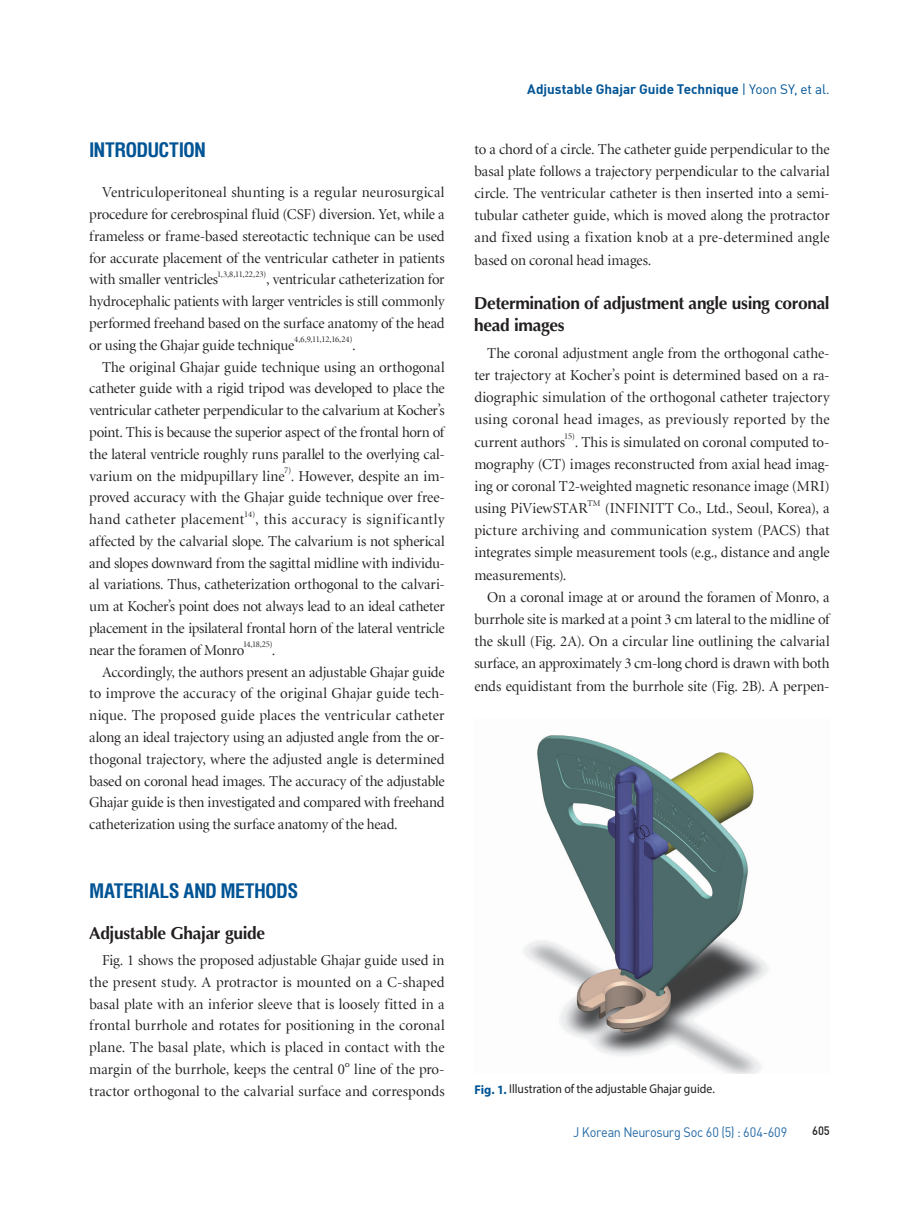
<style>
.page{position:relative;width:919px;height:1217px;background:#fff}
.page>*{position:absolute;margin:0;border:0;box-sizing:border-box;transform-origin:0 0}
.큰타이틀{font:700 condensed 19.5px "Helvetica";letter-spacing:-.04em;color:#005495}
.작은타이틀{font:700 17.25px/22.2px "Optima";letter-spacing:-.02em;color:#231f20}
.본문_영문_-s{font:15px/21.8px "Minion LT Display";letter-spacing:-.005em;color:#231f20;text-align:justify}
.t1{font:700 13.5px "DIN";letter-spacing:-.005em;color:#005495}
.t2{font:13.5px "DIN";letter-spacing:-.015em;color:#2369a5;scale:.93 1}
.표와그림제목-s{font:12.75px "Myriad Pro";color:#231f20;scale:.92 1}
.t3{font:12px "Dinmed";color:#231f20;scale:.93 1}
.본문_영문_-s-2{font:8.7px "Minion LT Display";letter-spacing:-.02em;color:#231f20}
.s1{font-weight:400}
.s2{font-weight:700;color:#005495}
</style>
<div class="page">
<img style="left:523px;top:735px;width:246px;height:338px">
<p class="큰타이틀" style="left:89px;top:137px;width:119px">INTRODUCTION</p>
<p class="본문_영문_-s" style="left:89px;top:182px;width:357px;text-indent:13px">Ventriculoperitoneal shunting is a regular neurosurgical procedure for cerebrospinal fluid (CSF) diversion. Yet, while a frameless or frame-based stereotactic technique can be used for accurate placement of the ventricular catheter in patients with smaller ventricles</p>
<p class="본문_영문_-s-2" style="left:217px;top:270px;width:51px">1,3,8,11,22,23)</p>
<p class="본문_영문_-s" style="left:89px;top:269px;width:357px;text-indent:177px">, ventricular catheterization for hydrocephalic patients with larger ventricles is still commonly performed freehand based on the surface anatomy of the head or using the Ghajar guide technique</p>
<p class="본문_영문_-s-2" style="left:294px;top:335px;width:60px">4,6,9,11,12,16,24)</p>
<p class="본문_영문_-s" style="left:352px;top:334px;width:5px">.</p>
<p class="본문_영문_-s" style="left:89px;top:356px;width:357px;text-indent:13px">The original Ghajar guide technique using an orthogonal catheter guide with a rigid tripod was developed to place the ventricular catheter perpendicular to the calvarium at Kocher’s point. This is because the superior aspect of the frontal horn of the lateral ventricle roughly runs parallel to the overlying cal&shy;varium on the midpupillary line . However, despite an im-</p>
<p class="본문_영문_-s-2" style="left:284px;top:466px;width:9px">7)</p>
<p class="본문_영문_-s" style="left:89px;top:487px;width:357px">proved accuracy with the Ghajar guide technique over free&shy;hand catheter placement</p>
<p class="본문_영문_-s-2" style="left:244px;top:509px;width:13px">14)</p>
<p class="본문_영문_-s" style="left:89px;top:509px;width:357px;text-indent:166px">, this accuracy is significantly affected by the calvarial slope. The calvarium is not spherical and slopes downward from the sagittal midline with individu&shy;al variations. Thus, catheterization orthogonal to the calvari&shy;um at Kocher’s point does not always lead to an ideal catheter placement in the ipsilateral frontal horn of the lateral ventricle near the foramen of Monro</p>
<p class="본문_영문_-s-2" style="left:243px;top:640px;width:31px">14,18,25)</p>
<p class="본문_영문_-s" style="left:272px;top:639px;width:5px">.</p>
<p class="본문_영문_-s" style="left:89px;top:661px;width:357px;text-indent:13px">Accordingly, the authors present an adjustable Ghajar guide to improve the accuracy of the original Ghajar guide tech&shy;nique. The proposed guide places the ventricular catheter along an ideal trajectory using an adjusted angle from the or&shy;thogonal trajectory, where the adjusted angle is determined based on coronal head images. The accuracy of the adjustable Ghajar guide is then investigated and compared with freehand catheterization using the surface anatomy of the head.</p>
<p class="큰타이틀" style="left:89px;top:878px;width:211px">MATERIALS AND METHODS</p>
<p class="작은타이틀" style="left:89px;top:922px;width:177px">Adjustable Ghajar guide</p>
<p class="본문_영문_-s" style="left:89px;top:949px;width:357px;text-indent:13px">Fig. 1 shows the proposed adjustable Ghajar guide used in the present study. A protractor is mounted on a C-shaped basal plate with an inferior sleeve that is loosely fitted in a frontal burrhole and rotates for positioning in the coronal plane. The basal plate, which is placed in contact with the margin of the burrhole, keeps the central 0° line of the pro&shy;tractor orthogonal to the calvarial surface and corresponds</p>
<p class="t1" style="left:527px;top:80px;width:304px">Adjustable Ghajar Guide Technique <span class="s1">| Yoon SY, et al.</span></p>
<p class="본문_영문_-s" style="left:474px;top:138px;width:357px;line-height:22.2px">to a chord of a circle. The catheter guide perpendicular to the basal plate follows a trajectory perpendicular to the calvarial circle. The ventricular catheter is then inserted into a semi&shy;tubular catheter guide, which is moved along the protractor and fixed using a fixation knob at a pre-determined angle based on coronal head images.</p>
<p class="작은타이틀" style="left:474px;top:292px;width:357px">Determination of adjustment angle using coronal head images</p>
<p class="본문_영문_-s" style="left:474px;top:342px;width:357px;line-height:22.2px;text-indent:13px">The coronal adjustment angle from the orthogonal cathe&shy;ter trajectory at Kocher’s point is determined based on a ra&shy;diographic simulation of the orthogonal catheter trajectory using coronal head images, as previously reported by the current authors</p>
<p class="본문_영문_-s-2" style="left:564px;top:432px;width:12px">15)</p>
<p class="본문_영문_-s" style="left:474px;top:431px;width:357px;line-height:22.2px;text-indent:100px">. This is simulated on coronal computed to&shy;mography (CT) images reconstructed from axial head imag&shy;ing or coronal T2-weighted magnetic resonance image (MRI) using PiViewSTAR</p>
<p class="본문_영문_-s-2" style="left:587px;top:498px;width:15px">TM</p>
<p class="본문_영문_-s" style="left:474px;top:497px;width:357px;line-height:22.2px;text-indent:130px">(INFINITT Co., Ltd., Seoul, Korea), a picture archiving and communication system (PACS) that integrates simple measurement tools (e.g., distance and angle measurements).</p>
<p class="본문_영문_-s" style="left:474px;top:586px;width:357px;line-height:22.2px;text-indent:13px">On a coronal image at or around the foramen of Monro, a burrhole site is marked at a point 3 cm lateral to the midline of the skull (Fig. 2A). On a circular line outlining the calvarial surface, an approximately 3 cm-long chord is drawn with both ends equidistant from the burrhole site (Fig. 2B). A perpen-</p>
<p class="표와그림제목-s" style="left:474px;top:1080px;width:263px"><span class="s2">Fig. 1.</span> Illustration of the adjustable Ghajar guide.</p>
<p class="t2" style="left:573px;top:1123px;width:232px">J Korean Neurosurg Soc 60 (5) : 604-609</p>
<p class="t3" style="left:812px;top:1122px;width:20px">605</p>
</div>
